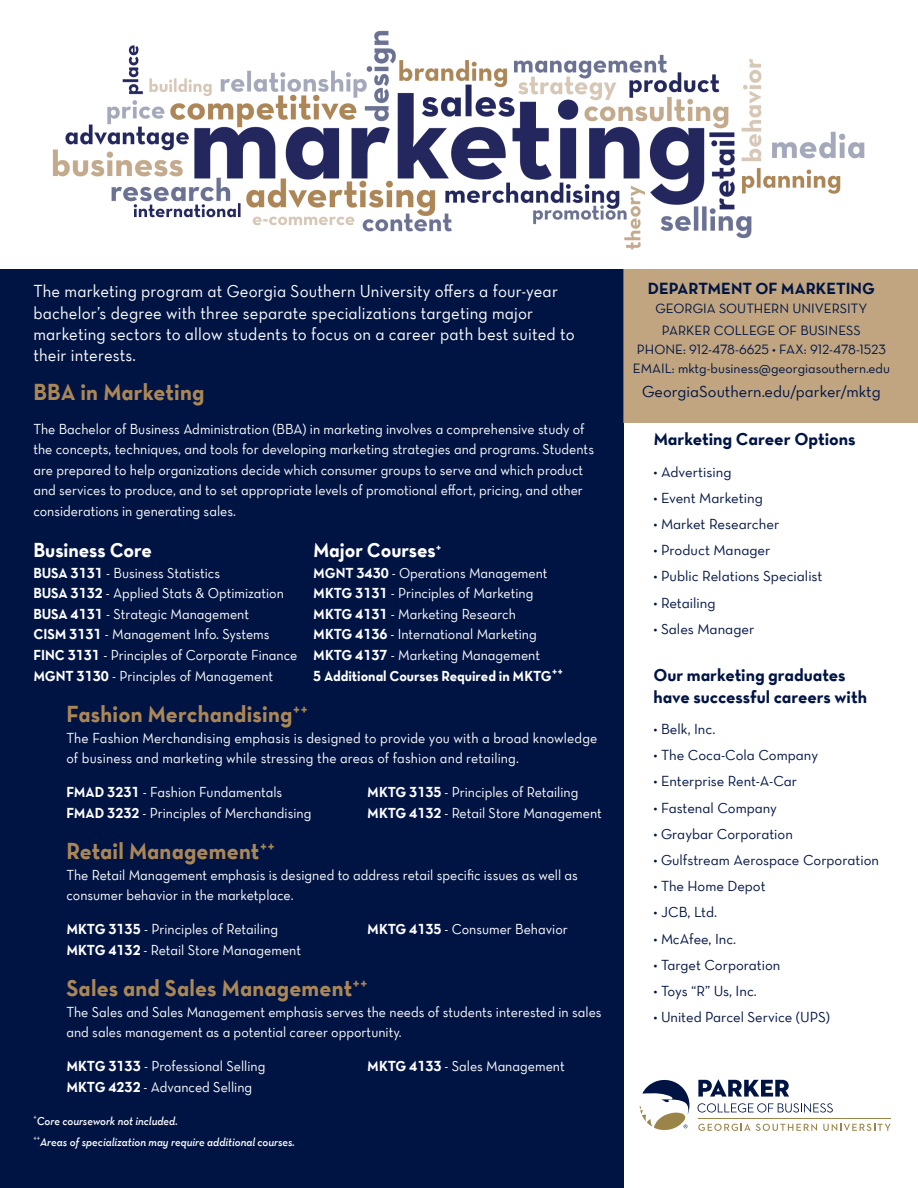
<style>
.page{position:relative;width:918px;height:1188px;background:#fff}
.page>*{position:absolute;margin:0;border:0;box-sizing:border-box;transform-origin:0 0}
.t1{font:23.55px "Neutra Text TF Bold Alt";letter-spacing:.01em;color:#ac8756;scale:.95 1}
.t2{font:20.55px "Neutra Text TF Bold Alt";color:#fff;scale:.95 1}
.t3{font:17.7px/21.1px "Neutra Text Book Alt";letter-spacing:.01em;color:#fff;scale:.95 1}
.t4{font:17.7px/21.3px "Neutra Text TF Bold Alt";color:#001444}
.t5{font:16.35px "Neutra Text Book Alt";color:#001444}
.t6{font:16.35px "Neutra Text TF Bold Alt";color:#001444}
.t7{font:14.85px "Neutra Text Book Alt";color:#001444}
.t8{font:14.7px/20.5px "Neutra Text Book Alt";color:#fff;scale:.95 1}
.t9{font:14.7px "Neutra Text TF Bold Alt";color:#fff;scale:.95 1}
.t10{font:13.65px "Neutra Text Book Alt";color:#001444}
.t11{font:italic 600 11.7px/20.5px "Neutra Text";color:#fff;scale:.95 1}
.s1{font-family:"Neutra Text TF Bold Alt"}
</style>
<div class="page">
<div style="left:0;top:267px;width:623px;height:921px;background:#001444"></div>
<div style="left:623px;top:267px;width:295px;height:155px;background:#c0a580"></div>
<div style="left:0;top:261px;width:918px;height:8px;background:#fff"></div>
<img style="left:52px;top:30px;width:813px;height:220px">
<svg style="left:640px;top:1079px;width:50px;height:51px"></svg>
<svg style="left:698px;top:1079px;width:91px;height:18px"></svg>
<svg style="left:698px;top:1103px;width:135px;height:10px"></svg>
<svg style="left:698px;top:1124px;width:119px;height:7px"></svg>
<svg style="left:823px;top:1124px;width:68px;height:7px"></svg>
<hr style="left:698px;top:1118px;width:193px;height:1px;background:#9a8448">
<p class="t3" style="left:33px;top:281px;width:572px">The marketing program at Georgia Southern University offers a four-year bachelor’s degree with three separate specializations targeting major marketing sectors to allow students to focus on a career path best suited to their interests.</p>
<p class="t1" style="left:33px;top:377px;width:182px">BBA in Marketing</p>
<p class="t8" style="left:33px;top:418px;width:592px">The Bachelor of Business Administration (BBA) in marketing involves a comprehensive study of the concepts, techniques, and tools for developing marketing strategies and programs. Students are prepared to help organizations decide which consumer groups to serve and which product and services to produce, and to set appropriate levels of promotional effort, pricing, and other considerations in generating sales.</p>
<p class="t2" style="left:33px;top:537px;width:126px">Business Core</p>
<p class="t2" style="left:313px;top:537px;width:136px">Major Courses<sup>+</sup></p>
<p class="t8" style="left:33px;top:562px;width:198px"><span class="s1">BUSA 3131</span> - Business Statistics</p>
<p class="t8" style="left:313px;top:562px;width:248px"><span class="s1">MGNT 3430</span> - Operations Management</p>
<p class="t8" style="left:33px;top:583px;width:265px"><span class="s1">BUSA 3132</span> - Applied Stats &amp; Optimization</p>
<p class="t8" style="left:313px;top:583px;width:233px"><span class="s1">MKTG 3131</span> - Principles of Marketing</p>
<p class="t8" style="left:33px;top:603px;width:229px"><span class="s1">BUSA 4131</span> - Strategic Management</p>
<p class="t8" style="left:313px;top:603px;width:215px"><span class="s1">MKTG 4131</span> - Marketing Research</p>
<p class="t8" style="left:33px;top:624px;width:250px"><span class="s1">CISM 3131</span> - Management Info. Systems</p>
<p class="t8" style="left:33px;top:624px;width:535px;text-indent:280px"><span class="s1">MKTG 4136</span> - International Marketing<br><span class="s1">FINC 3131</span> - Principles of Corporate Finance <span class="s1">MKTG 4137</span> - Marketing Management<br><span class="s1">MGNT 3130</span> - Principles of Management</p>
<p class="t9" style="left:313px;top:666px;width:264px">5 Additional Courses Required in MKTG<sup>++</sup></p>
<p class="t1" style="left:66px;top:699px;width:256px">Fashion Merchandising<sup>++</sup></p>
<p class="t8" style="left:66px;top:727px;width:561px">The Fashion Merchandising emphasis is designed to provide you with a broad knowledge of business and marketing while stressing the areas of fashion and retailing.</p>
<p class="t8" style="left:66px;top:781px;width:229px"><span class="s1">FMAD 3231</span> - Fashion Fundamentals</p>
<p class="t8" style="left:367px;top:781px;width:224px"><span class="s1">MKTG 3135</span> - Principles of Retailing</p>
<p class="t8" style="left:66px;top:802px;width:259px"><span class="s1">FMAD 3232</span> - Principles of Merchandising</p>
<p class="t8" style="left:367px;top:802px;width:248px"><span class="s1">MKTG 4132</span> - Retail Store Management</p>
<p class="t1" style="left:66px;top:836px;width:221px">Retail Management<sup>++</sup></p>
<p class="t8" style="left:66px;top:864px;width:540px">The Retail Management emphasis is designed to address retail specific issues as well as consumer behavior in the marketplace.</p>
<p class="t8" style="left:66px;top:918px;width:224px"><span class="s1">MKTG 3135</span> - Principles of Retailing</p>
<p class="t8" style="left:367px;top:918px;width:213px"><span class="s1">MKTG 4135</span> - Consumer Behavior</p>
<p class="t8" style="left:66px;top:939px;width:248px"><span class="s1">MKTG 4132</span> - Retail Store Management</p>
<p class="t1" style="left:66px;top:973px;width:319px">Sales and Sales Management<sup>++</sup></p>
<p class="t8" style="left:66px;top:1001px;width:565px">The Sales and Sales Management emphasis serves the needs of students interested in sales and sales management as a potential career opportunity.</p>
<p class="t8" style="left:66px;top:1055px;width:211px"><span class="s1">MKTG 3133</span> - Professional Selling</p>
<p class="t8" style="left:367px;top:1055px;width:209px"><span class="s1">MKTG 4133</span> - Sales Management</p>
<p class="t8" style="left:66px;top:1076px;width:197px"><span class="s1">MKTG 4232</span> - Advanced Selling</p>
<p class="t11" style="left:33px;top:1111px;width:277px"><sup>+</sup>Core coursework not included.<br><sup>++</sup>Areas of specialization may require additional courses.</p>
<p class="t6" style="left:648px;top:278px;width:228px">DEPARTMENT OF MARKETING</p>
<p class="t10" style="left:655px;top:300px;width:214px">GEORGIA SOUTHERN UNIVERSITY</p>
<p class="t10" style="left:662px;top:322px;width:200px">PARKER COLLEGE OF BUSINESS</p>
<p class="t10" style="left:637px;top:341px;width:251px">PHONE: 912-478-6625 • FAX: 912-478-1523</p>
<p class="t10" style="left:633px;top:360px;width:259px">EMAIL: mktg-business@georgiasouthern.edu</p>
<p class="t5" style="left:642px;top:382px;width:240px">GeorgiaSouthern.edu/parker/mktg</p>
<p class="t4" style="left:653px;top:428px;width:204px">Marketing Career Options</p>
<p class="t7" style="left:653px;top:462px;width:80px">• Advertising</p>
<p class="t7" style="left:653px;top:489px;width:111px">• Event Marketing</p>
<p class="t7" style="left:653px;top:515px;width:127px">• Market Researcher</p>
<p class="t7" style="left:653px;top:541px;width:119px">• Product Manager</p>
<p class="t7" style="left:653px;top:567px;width:171px">• Public Relations Specialist</p>
<p class="t7" style="left:653px;top:594px;width:64px">• Retailing</p>
<p class="t7" style="left:653px;top:620px;width:103px">• Sales Manager</p>
<p class="t4" style="left:653px;top:664px;width:215px">Our marketing graduates have successful careers with</p>
<p class="t7" style="left:653px;top:720px;width:63px">• Belk, Inc.</p>
<p class="t7" style="left:653px;top:746px;width:166px">• The Coca-Cola Company</p>
<p class="t7" style="left:653px;top:772px;width:145px">• Enterprise Rent-A-Car</p>
<p class="t7" style="left:653px;top:798px;width:125px">• Fastenal Company</p>
<p class="t7" style="left:653px;top:825px;width:141px">• Graybar Corporation</p>
<p class="t7" style="left:653px;top:851px;width:227px">• Gulfstream Aerospace Corporation</p>
<p class="t7" style="left:653px;top:877px;width:114px">• The Home Depot</p>
<p class="t7" style="left:653px;top:903px;width:65px">• JCB, Ltd.</p>
<p class="t7" style="left:653px;top:930px;width:84px">• McAfee, Inc.</p>
<p class="t7" style="left:653px;top:956px;width:129px">• Target Corporation</p>
<p class="t7" style="left:653px;top:982px;width:105px">• Toys “R” Us, Inc.</p>
<p class="t7" style="left:653px;top:1008px;width:178px">• United Parcel Service (UPS)</p>
</div>
